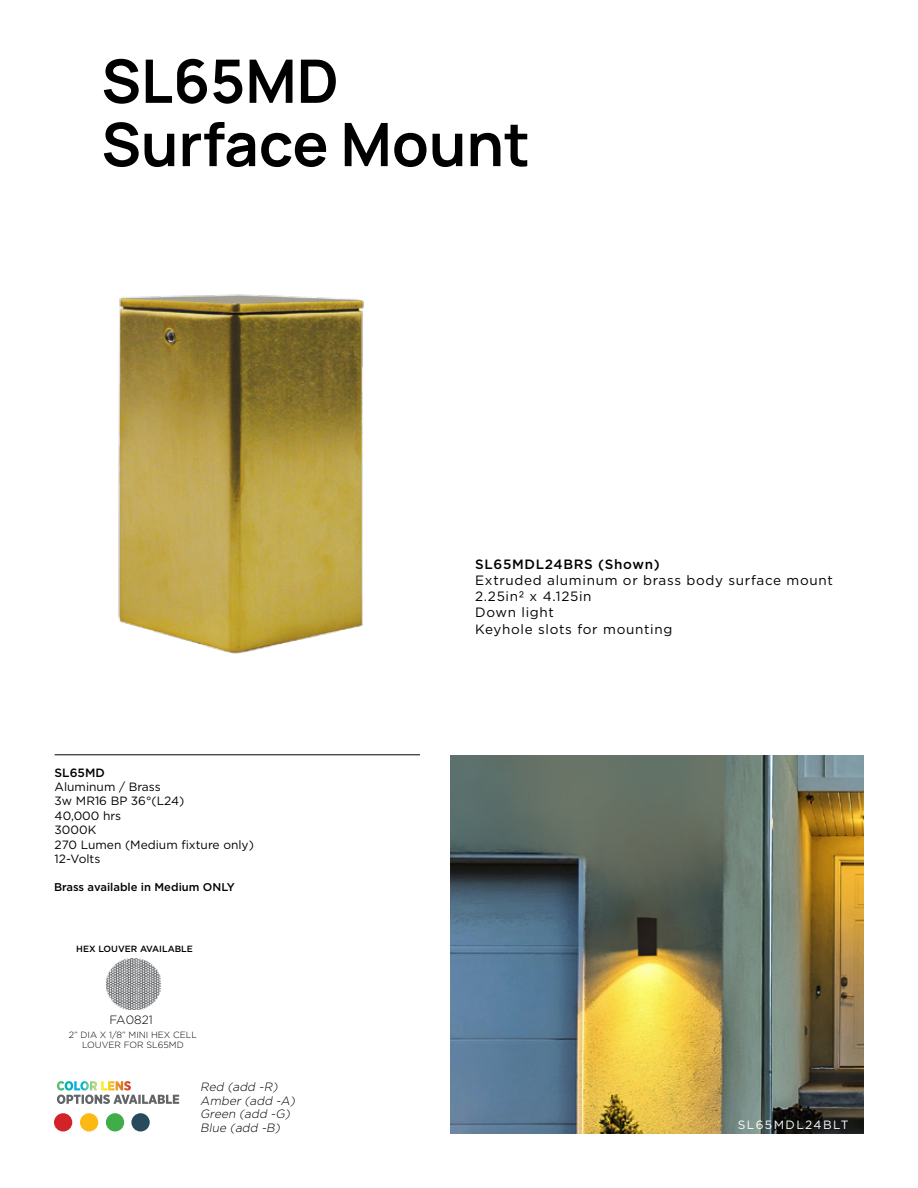
<style>
.page{position:relative;width:918px;height:1188px;background:#fff}
.page>*{position:absolute;margin:0;border:0;box-sizing:border-box;transform-origin:0 0}
.t1{font:700 60px/63.3px "Manrope";color:#000}
.t2{font:13.5px/16.2px "Gotham";letter-spacing:.05em;color:#000}
.t3{font:500 13.5px "Gotham";letter-spacing:.05em;color:#000}
.t4{font:12px/14.4px "Gotham";color:#000}
.t5{font:italic 300 12px/13.8px "Gotham";color:#000}
.t6{font:12px "Gotham";letter-spacing:.12em;color:#fff}
.t7{font:300 12px "Gotham";color:#000}
.t8{font:500 12px "Gotham";color:#000}
.t9{font:500 11.25px "Gotham";color:#000}
.t10{font:300 9px/10.8px "Gotham";color:#000;text-align:center}
.t11{font:500 9px "Gotham";color:#000}
.s1{font-family:"Manrope"}
</style>
<div class="page">
<img style="left:118px;top:294px;width:246px;height:360px">
<img style="left:107px;top:958px;width:53px;height:51px">
<hr style="left:55px;top:755px;width:365px;height:1px;background:#000">
<div style="left:54px;top:1113px;width:18px;height:19px;background:#d2232a;border-radius:50%"></div>
<div style="left:80px;top:1113px;width:18px;height:19px;background:#fdb913;border-radius:50%"></div>
<div style="left:106px;top:1113px;width:18px;height:19px;background:#41ad49;border-radius:50%"></div>
<div style="left:131px;top:1113px;width:19px;height:19px;background:#274a5d;border-radius:50%"></div>
<svg style="left:57px;top:1081px;width:122px;height:23px"></svg>
<img style="left:450px;top:756px;width:414px;height:378px">
<h1 class="t1" style="left:102px;top:50px;width:430px">SL65MD<br>Surface Mount</h1>
<p class="t8" style="left:55px;top:764px;width:52px">SL65MD</p>
<p class="t4" style="left:55px;top:779px;width:201px">Aluminum / Brass<br>3w MR16 BP 36°(L24)<br>40,000 hrs<br>3000K<br>270 Lumen (Medium fixture only)<br>12-Volts</p>
<p class="t9" style="left:54px;top:880px;width:182px">Brass available in Medium ONLY</p>
<p class="t11" style="left:76px;top:943px;width:118px">HEX LOUVER AVAILABLE</p>
<p class="t7" style="left:109px;top:1012px;width:45px">FA0821</p>
<p class="t10" style="left:69px;top:1029px;width:130px">2” DIA X 1/8” MINI HEX CELL<br>LOUVER FOR SL65MD</p>
<p class="t5" style="left:200px;top:1079px;width:99px">Red (add -R)<br>Amber (add -A)<br>Green (add -G)<br>Blue (add -B)</p>
<p class="t3" style="left:475px;top:555px;width:186px">SL65MDL24BRS (Shown)</p>
<p class="t2" style="left:475px;top:572px;width:359px">Extruded aluminum or brass body surface mount<br>2.25in<span class="s1">²</span> x 4.125in<br>Down light<br>Keyhole slots for mounting</p>
<p class="t6" style="left:738px;top:1117px;width:112px">SL65MDL24BLT</p>
</div>
